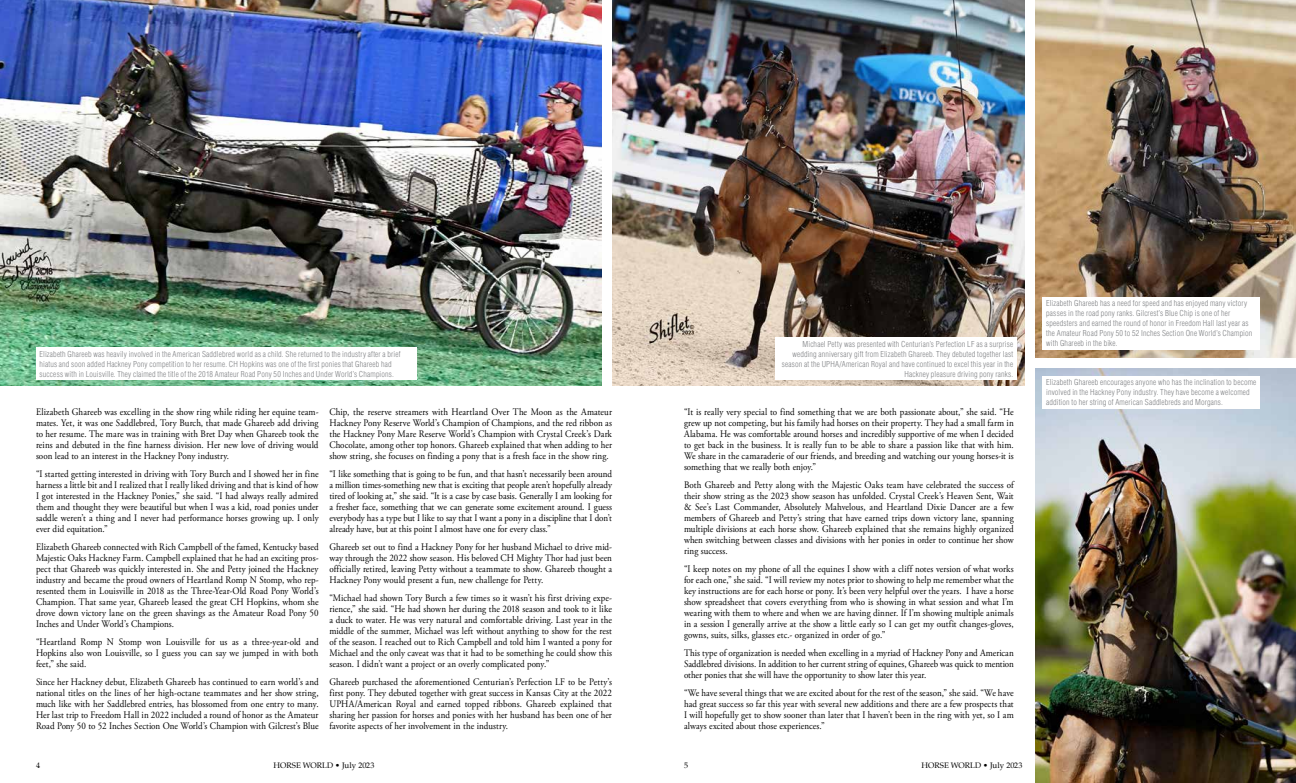
<style>
.page{position:relative;width:1296px;height:783px;background:#fff}
.page>*{position:absolute;margin:0;border:0;box-sizing:border-box;transform-origin:0 0}
.t1{font:10px/11px "Adobe Garamond Pro";letter-spacing:.005em;color:#000;text-align:justify;scale:.9 1}
.t2{font:300 condensed 8px/10px "Helvetica LT Std";letter-spacing:.02em;color:#808285}
.t3{font:8px "Palatino";letter-spacing:-.005em;color:#000}
</style>
<div class="page">
<img style="left:1035px;top:368px;width:261px;height:415px">
<img style="left:0;top:0;width:601px;height:386px">
<img style="left:612px;top:0;width:413px;height:386px">
<img style="left:1035px;top:0;width:261px;height:357px">
<div style="left:36px;top:347px;width:380px;height:33px;background:#fff"></div>
<div style="left:1043px;top:297px;width:217px;height:53px;background:#fff"></div>
<div style="left:1043px;top:376px;width:217px;height:33px;background:#fff"></div>
<div style="left:775px;top:337px;width:242px;height:43px;background:#fff"></div>
<p class="t2" style="left:40px;top:349px;width:362px">Elizabeth Ghareeb was heavily involved in the American Saddlebred world as a child. She returned to the industry after a brief hiatus and soon added Hackney Pony competition to her resume. CH Hopkins was one of the first ponies that Ghareeb had success with in Louisville. They claimed the title of the 2018 Amateur Road Pony 50 Inches and Under World’s Champions.</p>
<p class="t1" style="left:36px;top:406px;width:316px">Elizabeth Ghareeb was excelling in the show ring while riding her equine team&shy;mates. Yet, it was one Saddlebred, Tory Burch, that made Ghareeb add driving to her resume. The mare was in training with Bret Day when Ghareeb took the reins and debuted in the fine harness division. Her new love of driving would soon lead to an interest in the Hackney Pony industry.</p>
<p class="t1" style="left:36px;top:468px;width:316px">“I started getting interested in driving with Tory Burch and I showed her in fine harness a little bit and I realized that I really liked driving and that is kind of how I got interested in the Hackney Ponies,” she said. “I had always really admired them and thought they were beautiful but when I was a kid, road ponies under saddle weren’t a thing and I never had performance horses growing up. I only ever did equitation.”</p>
<p class="t1" style="left:36px;top:542px;width:316px">Elizabeth Ghareeb connected with Rich Campbell of the famed, Kentucky based Majestic Oaks Hackney Farm. Campbell explained that he had an exciting pros&shy;pect that Ghareeb was quickly interested in. She and Petty joined the Hackney industry and became the proud owners of Heartland Romp N Stomp, who rep&shy;resented them in Louisville in 2018 as the Three-Year-Old Road Pony World’s Champion. That same year, Ghareeb leased the great CH Hopkins, whom she drove down victory lane on the green shavings as the Amateur Road Pony 50<br>Inches and Under World’s Champions.</p>
<p class="t1" style="left:36px;top:637px;width:316px">“Heartland Romp N Stomp won Louisville for us as a three-year-old and Hopkins also won Louisville, so I guess you can say we jumped in with both feet,” she said.</p>
<p class="t1" style="left:36px;top:677px;width:316px">Since her Hackney debut, Elizabeth Ghareeb has continued to earn world’s and national titles on the lines of her high-octane teammates and her show string, much like with her Saddlebred entries, has blossomed from one entry to many.<br>Her last trip to Freedom Hall in 2022 included a round of honor as the Amateur Road Pony 50 to 52 Inches Section One World’s Champion with Gilcrest’s Blue</p>
<p class="t1" style="left:329px;top:406px;width:316px">Chip, the reserve streamers with Heartland Over The Moon as the Amateur Hackney Pony Reserve World’s Champion of Champions, and the red ribbon as the Hackney Pony Mare Reserve World’s Champion with Crystal Creek’s Dark Chocolate, among other top honors. Ghareeb explained that when adding to her show string, she focuses on finding a pony that is a fresh face in the show ring.</p>
<p class="t1" style="left:329px;top:468px;width:316px">“I like something that is going to be fun, and that hasn’t necessarily been around a million times-something new that is exciting that people aren’t hopefully already tired of looking at,” she said. “It is a case by case basis. Generally I am looking for a fresher face, something that we can generate some excitement around. I guess everybody has a type but I like to say that I want a pony in a discipline that I don’t already have, but at this point I almost have one for every class.”</p>
<p class="t1" style="left:329px;top:542px;width:316px">Ghareeb set out to find a Hackney Pony for her husband Michael to drive mid&shy;way through the 2022 show season. His beloved CH Mighty Thor had just been officially retired, leaving Petty without a teammate to show. Ghareeb thought a Hackney Pony would present a fun, new challenge for Petty.</p>
<p class="t1" style="left:329px;top:593px;width:316px">“Michael had shown Tory Burch a few times so it wasn’t his first driving expe&shy;rience,” she said. “He had shown her during the 2018 season and took to it like a duck to water. He was very natural and comfortable driving. Last year in the middle of the summer, Michael was left without anything to show for the rest of the season. I reached out to Rich Campbell and told him I wanted a pony for Michael and the only caveat was that it had to be something he could show this season. I didn’t want a project or an overly complicated pony.”</p>
<p class="t1" style="left:329px;top:677px;width:316px">Ghareeb purchased the aforementioned Centurian’s Perfection LF to be Petty’s first pony. They debuted together with great success in Kansas City at the 2022<br>UPHA/American Royal and earned topped ribbons. Ghareeb explained that sharing her passion for horses and ponies with her husband has been one of her favorite aspects of her involvement in the industry.</p>
<p class="t2" style="left:782px;top:339px;width:233px;text-align:right">Michael Petty was presented with Centurian’s Perfection LF as a surprise wedding anniversary gift from Elizabeth Ghareeb. They debuted together last season at the UPHA/American Royal and have continued to excel this year in the Hackney pleasure driving pony ranks.</p>
<p class="t1" style="left:684px;top:406px;width:368px">“It is really very special to find something that we are both passionate about,” she said. “He grew up not competing, but his family had horses on their property. They had a small farm in Alabama. He was comfortable around horses and incredibly supportive of me when I decided to get back in the business. It is really fun to be able to share a passion like that with him.<br>We share in the camaraderie of our friends, and breeding and watching our young horses-it is something that we really both enjoy.”</p>
<p class="t1" style="left:684px;top:479px;width:368px">Both Ghareeb and Petty along with the Majestic Oaks team have celebrated the success of their show string as the 2023 show season has unfolded. Crystal Creek’s Heaven Sent, Wait &amp; See’s Last Commander, Absolutely Mahvelous, and Heartland Dixie Dancer are a few members of Ghareeb and Petty’s string that have earned trips down victory lane, spanning multiple divisions at each horse show. Ghareeb explained that she remains highly organized when switching between classes and divisions with her ponies in order to continue her show ring success.</p>
<p class="t1" style="left:684px;top:564px;width:368px">“I keep notes on my phone of all the equines I show with a cliff notes version of what works for each one,” she said. “I will review my notes prior to showing to help me remember what the key instructions are for each horse or pony. It’s been very helpful over the years. I have a horse show spreadsheet that covers everything from who is showing in what session and what I’m wearing with them to where and when we are having dinner. If I’m showing multiple animals in a session I generally arrive at the show a little early so I can get my outfit changes-gloves, gowns, suits, silks, glasses etc.- organized in order of go.”</p>
<p class="t1" style="left:684px;top:648px;width:368px">This type of organization is needed when excelling in a myriad of Hackney Pony and American Saddlebred divisions. In addition to her current string of equines, Ghareeb was quick to mention other ponies that she will have the opportunity to show later this year.</p>
<p class="t1" style="left:684px;top:688px;width:368px">“We have several things that we are excited about for the rest of the season,” she said. “We have had great success so far this year with several new additions and there are a few prospects that I will hopefully get to show sooner than later that I haven’t been in the ring with yet, so I am always excited about those experiences.”</p>
<p class="t3" style="left:36px;top:759px;width:5px">4</p>
<p class="t3" style="left:274px;top:759px;width:102px">HORSE WORLD • July 2023</p>
<p class="t3" style="left:684px;top:759px;width:5px">5</p>
<p class="t3" style="left:922px;top:759px;width:102px">HORSE WORLD • July 2023</p>
<p class="t2" style="left:1046px;top:298px;width:208px">Elizabeth Ghareeb has a need for speed and has enjoyed many victory passes in the road pony ranks. Gilcrest’s Blue Chip is one of her speedsters and earned the round of honor in Freedom Hall last year as the Amateur Road Pony 50 to 52 Inches Section One World’s Champion with Ghareeb in the bike.</p>
<p class="t2" style="left:1046px;top:377px;width:212px">Elizabeth Ghareeb encourages anyone who has the inclination to become involved in the Hackney Pony industry. They have become a welcomed addition to her string of American Saddlebreds and Morgans.</p>
</div>
